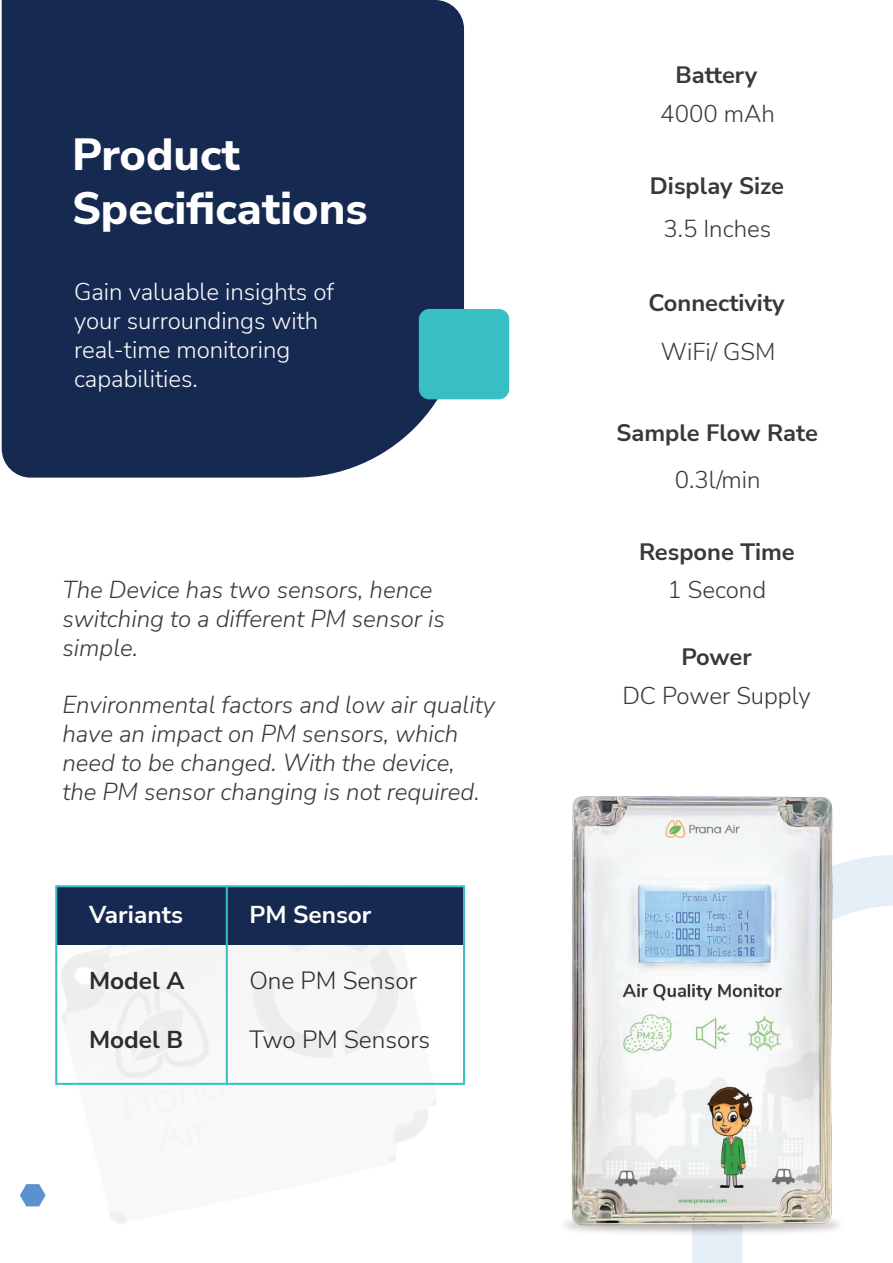
<style>
.page{position:relative;width:893px;height:1263px;background:#fff}
.page>*{position:absolute;margin:0;border:0;box-sizing:border-box;transform-origin:0 0}
.t1{font:800 45px/54px "Nunito Sans";color:#fff}
.t2{font:300 24.45px "Nunito Sans";color:#2b2c2c}
.t3{font:700 24.45px "Nunito Sans";color:#fff}
.t4{font:700 24.45px "Nunito Sans";color:#2b2c2c}
.t5{font:italic 300 24px/28.8px "Nunito Sans";color:#393a39}
.t6{font:300 24px/28.8px "Nunito Sans";color:#fafbfb}
.t7{font:300 24px "Nunito Sans";color:#393a39}
.t8{font:700 23.7px "Nunito Sans";color:#373837}
</style>
<div class="page">
<svg style="left:871px;top:855px;width:22px;height:53px"></svg>
<div style="left:2px;top:0;width:462px;height:478px;background:#162951"></div>
<svg style="left:20px;top:1188px;width:4px;height:14px"></svg>
<div style="left:419px;top:309px;width:90px;height:90px;background:#37bfc3;border-radius:10px"></div>
<img style="left:692px;top:1235px;width:51px;height:28px">
<img style="left:565px;top:796px;width:306px;height:439px">
<img style="left:24px;top:886px;width:442px;height:338px">
<div style="left:56px;top:886px;width:408px;height:59px;background:#162951"></div>
<hr style="left:226px;top:886px;width:2px;height:198px;background:#37bfc3">
<div style="left:55px;top:885px;width:410px;height:200px;border:2px solid #37bfc3"></div>
<h1 class="t1" style="left:72px;top:125px;width:297px">Product<br>Specifications</h1>
<p class="t6" style="left:74px;top:277px;width:262px">Gain valuable insights of your surroundings with real-time monitoring capabilities.</p>
<p class="t5" style="left:62px;top:574px;width:384px">The Device has two sensors, hence switching to a different PM sensor is simple.</p>
<p class="t5" style="left:62px;top:689px;width:434px">Environmental factors and low air quality have an impact on PM sensors, which need to be changed. With the device,<br>the PM sensor changing is not required.</p>
<p class="t3" style="left:89px;top:898px;width:95px">Variants</p>
<p class="t3" style="left:249px;top:898px;width:124px">PM Sensor</p>
<p class="t4" style="left:89px;top:964px;width:97px">Model A</p>
<p class="t2" style="left:249px;top:964px;width:169px">One PM Sensor</p>
<p class="t4" style="left:89px;top:1022px;width:96px">Model B</p>
<p class="t2" style="left:249px;top:1022px;width:182px">Two PM Sensors</p>
<p class="t8" style="left:675px;top:59px;width:83px">Battery</p>
<p class="t7" style="left:660px;top:97px;width:116px">4000 mAh</p>
<p class="t8" style="left:650px;top:169px;width:135px">Display Size</p>
<p class="t7" style="left:663px;top:212px;width:109px">3.5 Inches</p>
<p class="t8" style="left:649px;top:286px;width:138px">Connectivity</p>
<p class="t7" style="left:661px;top:335px;width:116px">WiFi/ GSM</p>
<p class="t8" style="left:617px;top:416px;width:203px">Sample Flow Rate</p>
<p class="t7" style="left:675px;top:463px;width:87px">0.3l/min</p>
<p class="t8" style="left:639px;top:535px;width:157px">Respone Time</p>
<p class="t7" style="left:667px;top:573px;width:100px">1 Second</p>
<p class="t8" style="left:681px;top:640px;width:72px">Power</p>
<p class="t7" style="left:622px;top:679px;width:190px">DC Power Supply</p>
</div>
